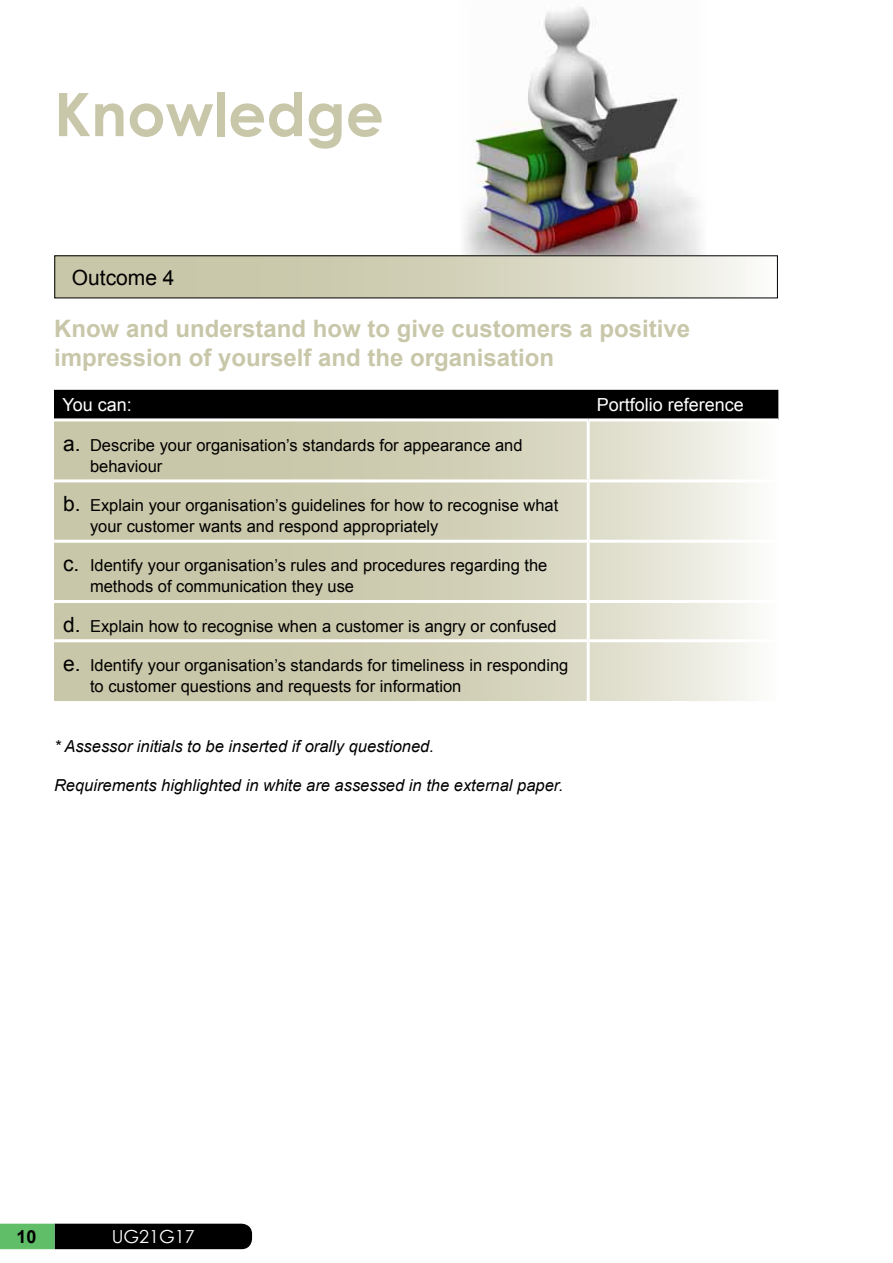
<style>
.page{position:relative;width:893px;height:1263px;background:#fff}
.page>*{position:absolute;margin:0;border:0;box-sizing:border-box;transform-origin:0 0}
.t1{font:700 60px "Century Gothic";color:#c9c7a9}
.t2{font:700 24px/28.8px "Arial";color:#c9c7a9}
.t3{font:21px "Arial";color:#000}
.t4{font:18px "Arial";color:#fff}
.t5{font:18px "Century Gothic";color:#fff}
.t6{font:700 18px "Arial";color:#000}
.t7{font:16.5px/21px "Arial";color:#000}
.t8{font:italic 16.5px "Arial";color:#000}
.s1{font-size:21px}
</style>
<div class="page">
<svg style="left:0;top:1224px;width:252px;height:25px;background:#162a18"></svg>
<img style="left:459px;top:7px;width:248px;height:249px">
<div style="left:54px;top:390px;width:724px;height:28px;background:#000"></div>
<svg style="left:54px;top:421px;width:699px;height:280px;background:#d4d2bb"></svg>
<hr style="left:587px;top:421px;width:3px;height:58px;background:#fff">
<hr style="left:54px;top:479px;width:534px;height:3px;background:#fff">
<hr style="left:588px;top:479px;width:190px;height:3px;background:#fff">
<hr style="left:587px;top:482px;width:3px;height:58px;background:#fff">
<hr style="left:54px;top:540px;width:534px;height:3px;background:#fff">
<hr style="left:588px;top:540px;width:190px;height:3px;background:#fff">
<hr style="left:587px;top:543px;width:3px;height:57px;background:#fff">
<hr style="left:54px;top:600px;width:534px;height:3px;background:#fff">
<hr style="left:588px;top:600px;width:190px;height:3px;background:#fff">
<hr style="left:587px;top:603px;width:3px;height:36px;background:#fff">
<hr style="left:54px;top:639px;width:534px;height:3px;background:#fff">
<hr style="left:588px;top:639px;width:190px;height:3px;background:#fff">
<hr style="left:587px;top:642px;width:3px;height:59px;background:#fff">
<svg style="left:57px;top:258px;width:693px;height:38px;background:#d5d3bc"></svg>
<h1 class="t1" style="left:54px;top:69px;width:331px">Knowledge</h1>
<p class="t3" style="left:72px;top:263px;width:104px">Outcome 4</p>
<h2 class="t2" style="left:54px;top:315px;width:638px">Know and understand how to give customers a positive impression of yourself and the organisation</h2>
<p class="t4" style="left:63px;top:393px;width:71px">You can:</p>
<p class="t4" style="left:597px;top:393px;width:149px">Portfolio reference</p>
<p class="t7" style="left:90px;top:435px;width:434px;text-indent:-27px"><span class="s1">a.</span> Describe your organisation’s standards for appearance and behaviour</p>
<p class="t7" style="left:90px;top:495px;width:470px;text-indent:-27px"><span class="s1">b.</span> Explain your organisation’s guidelines for how to recognise what your customer wants and respond appropriately</p>
<p class="t7" style="left:90px;top:555px;width:459px;text-indent:-27px"><span class="s1">c.</span> Identify your organisation’s rules and procedures regarding the methods of communication they use</p>
<p class="t7" style="left:63px;top:616px;width:495px"><span class="s1">d.</span> Explain how to recognise when a customer is angry or confused</p>
<p class="t7" style="left:90px;top:655px;width:480px;text-indent:-27px"><span class="s1">e.</span> Identify your organisation’s standards for timeliness in responding to customer questions and requests for information</p>
<p class="t8" style="left:54px;top:735px;width:381px">* Assessor initials to be inserted if orally questioned.</p>
<p class="t8" style="left:54px;top:775px;width:511px">Requirements highlighted in white are assessed in the external paper.</p>
<p class="t6" style="left:17px;top:1225px;width:22px">10</p>
<p class="t5" style="left:112px;top:1223px;width:85px">UG21G17</p>
</div>
